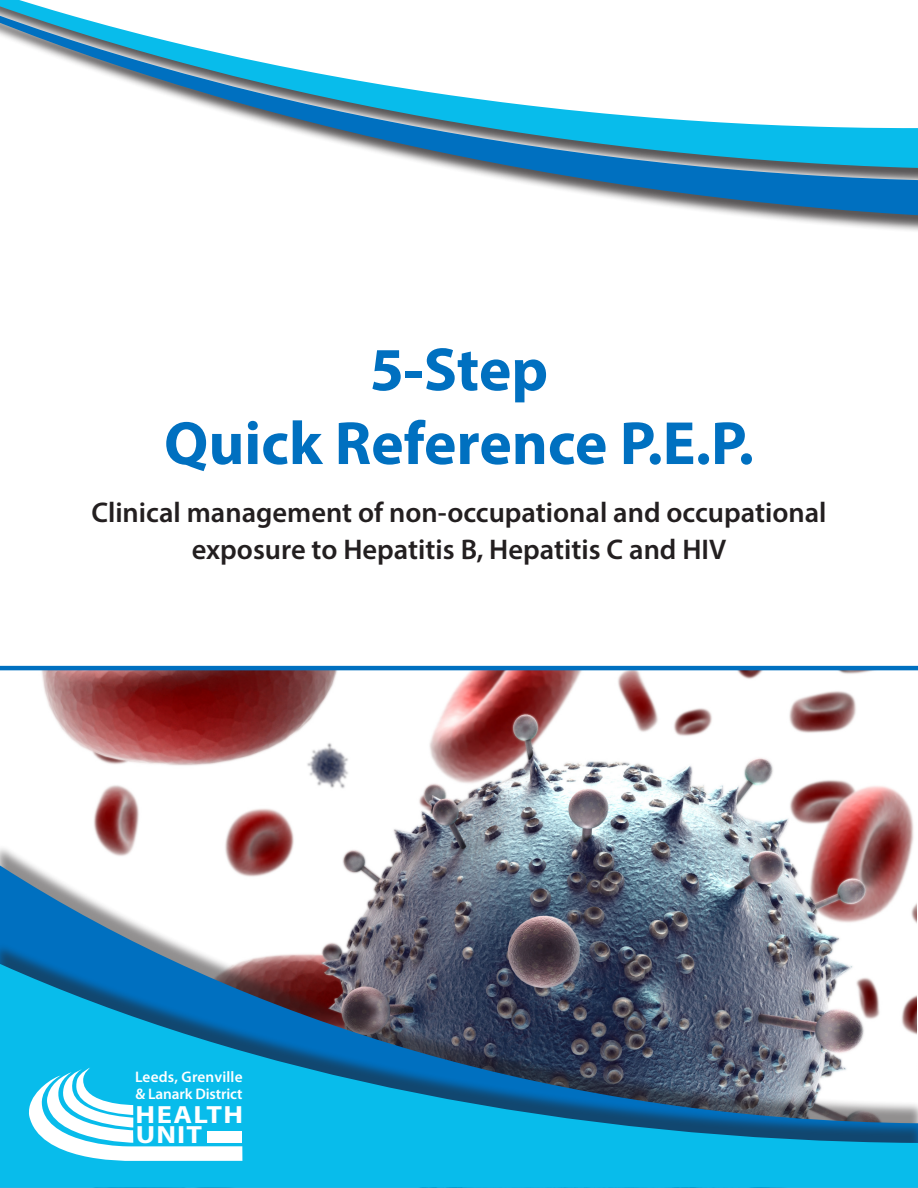
<style>
.page{position:relative;width:918px;height:1188px;background:#fff}
.page>*{position:absolute;margin:0;border:0;box-sizing:border-box;transform-origin:0 0}
.t1{font:700 61.5px/73.8px "Myriad Pro";color:#0070c0;text-align:center}
.t2{font:600 28.5px/37.5px "Myriad Pro";color:#231f20;text-align:center}
.t3{font:700 24.9px "Myriad Pro";letter-spacing:.045em;color:#fff;scale:1.14 1}
.t4{font:600 15.3px/17.4px "Myriad Pro";color:#fff}
</style>
<div class="page">
<img style="left:3px;top:670px;width:913px;height:173px">
<div style="left:0;top:0;width:918px;height:234px;background:#231f20;opacity:.75"></div>
<svg style="left:0;top:0;width:918px;height:215px"></svg>
<div style="left:0;top:843px;width:918px;height:338px;background:#231f20;opacity:.5"></div>
<img style="left:0;top:866px;width:918px;height:76px">
<div style="left:0;top:942px;width:918px;height:239px;background:#231f20;opacity:.5"></div>
<svg style="left:0;top:964px;width:918px;height:224px;background:#3189ad"></svg>
<svg style="left:26px;top:1068px;width:216px;height:93px"></svg>
<hr style="left:0;top:666px;width:918px;height:4px;background:#0070c0">
<p class="t1" style="left:164px;top:331px;width:591px">5-Step<br>Quick Reference P.E.P.</p>
<p class="t2" style="left:91px;top:493px;width:737px">Clinical management of non-occupational and occupational exposure to Hepatitis B, Hepatitis C and HIV</p>
<p class="t4" style="left:135px;top:1068px;width:109px">Leeds, Grenville &amp; Lanark District</p>
<p class="t3" style="left:136px;top:1118px;width:60px">UNIT</p>
<p class="t3" style="left:136px;top:1098px;width:96px">HEALTH</p>
</div>
